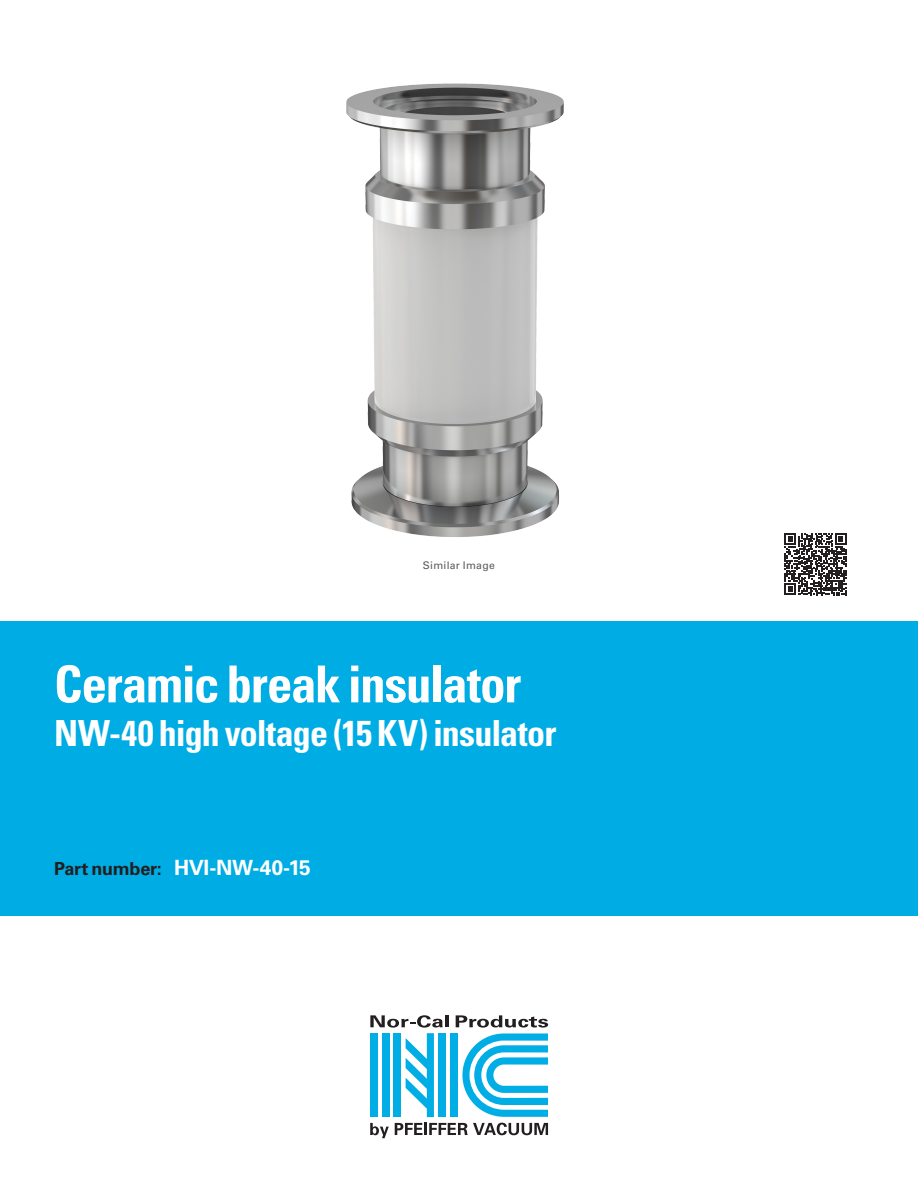
<style>
.page{position:relative;width:918px;height:1188px;background:#fff}
.page>*{position:absolute;margin:0;border:0;box-sizing:border-box;transform-origin:0 0}
.Cover_Page_-__Produc{font:700 condensed 51px "Univers LT Std";letter-spacing:-.025em;color:#fff}
.Cover_Page_-__Produc-2{font:700 condensed 36px "Univers LT Std";letter-spacing:-.025em;color:#fff}
.Column_C_-_Part_numb{font:700 21px "Univers LT Std";letter-spacing:-.02em;color:#fff}
.Part_number_-_Black{font:700 18px "Univers LT Std";letter-spacing:-.015em;color:#231f20}
.fine_Grey_print_7_pt{font:10.5px "Univers LT Std";letter-spacing:.025em;color:#58595b}
</style>
<div class="page">
<div style="left:0;top:621px;width:918px;height:295px;background:#00ace4"></div>
<div style="left:439px;top:1033px;width:7px;height:84px;background:#00ade5"></div>
<div style="left:450px;top:1033px;width:8px;height:84px;background:#00ade5"></div>
<svg style="left:370px;top:1123px;width:19px;height:15px"></svg>
<svg style="left:395px;top:1123px;width:153px;height:12px"></svg>
<svg style="left:370px;top:1015px;width:73px;height:102px"></svg>
<hr style="left:445px;top:1015px;width:4px;height:12px;background:#231f20">
<svg style="left:456px;top:1015px;width:92px;height:102px"></svg>
<img style="left:346px;top:83px;width:218px;height:454px">
<svg style="left:784px;top:533px;width:63px;height:62px"></svg>
<p class="fine_Grey_print_7_pt" style="left:423px;top:559px;width:74px">Similar Image</p>
<p class="Cover_Page_-__Produc" style="left:54px;top:653px;width:469px">Ceramic break insulator</p>
<p class="Cover_Page_-__Produc-2" style="left:54px;top:711px;width:504px">NW-40 high voltage (15 KV) insulator</p>
<p class="Part_number_-_Black" style="left:54px;top:858px;width:109px">Part number:</p>
<p class="Column_C_-_Part_numb" style="left:174px;top:855px;width:138px">HVI-NW-40-15</p>
</div>
